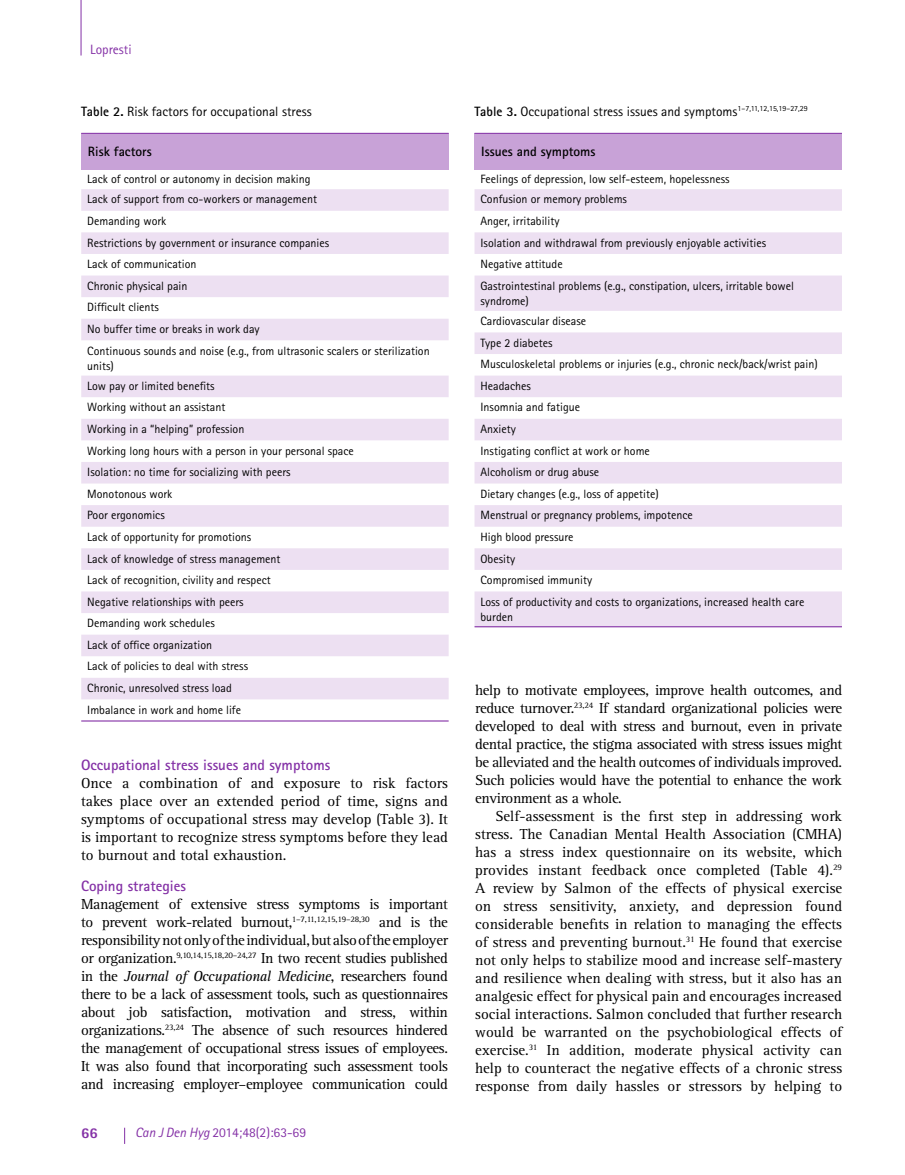
<style>
.page{position:relative;width:905px;height:1175px;background:#fff}
.page>*{position:absolute;margin:0;border:0;box-sizing:border-box;transform-origin:0 0}
.t1{font:15px/18px "Rotis Serif Std";letter-spacing:-.01em;color:#000;text-align:justify}
.t2{font:700 15px "Rotis Sans Serif Std";color:#8431a6}
.t3{font:800 15px "Rotis Sans Serif Std";color:#8431a6}
.t4{font:13.5px "Rotis Sans Serif Std";color:#000}
.t5{font:13.5px "Rotis Sans Serif Std";color:#8431a6}
.t6{font:700 13.5px "Rotis Sans Serif Std";color:#000}
.t7{font:12px/21.6px "Rotis Sans Serif Std";color:#000}
.s1{font-weight:700}
.s2{font-style:italic}
</style>
<div class="page">
<hr style="left:81px;top:0;width:1px;height:56px;background:#8431a6">
<svg style="left:124px;top:1127px;width:1px;height:16px"></svg>
<div style="left:81px;top:133px;width:367px;height:37px;background:#c8a2d7"></div>
<svg style="left:81px;top:189px;width:367px;height:510px"></svg>
<hr style="left:81px;top:720px;width:367px;height:1px;background:#8431a6">
<hr style="left:81px;top:133px;width:367px;height:1px;background:#8431a6">
<div style="left:474px;top:133px;width:368px;height:37px;background:#c8a2d7"></div>
<svg style="left:474px;top:189px;width:368px;height:437px;fill:#ede0f2"></svg>
<hr style="left:474px;top:626px;width:368px;height:1px;background:#8431a6">
<hr style="left:474px;top:133px;width:368px;height:1px;background:#8431a6">
<p class="t5" style="left:90px;top:41px;width:43px">Lopresti</p>
<p class="t4" style="left:81px;top:103px;width:232px"><span class="s1">Table 2.</span> Risk factors for occupational stress</p>
<p class="t6" style="left:88px;top:143px;width:65px">Risk factors</p>
<p class="t7" style="left:87px;top:169px;width:231px;line-height:20.2px">Lack of control or autonomy in decision making<br>Lack of support from co-workers or management</p>
<p class="t7" style="left:87px;top:210px;width:344px">Demanding work<br>Restrictions by government or insurance companies<br>Lack of communication<br>Chronic physical pain<br>Difficult clients<br>No buffer time or breaks in work day<br>Continuous sounds and noise (e.g., from ultrasonic scalers or sterilization</p>
<p class="t7" style="left:87px;top:355px;width:129px;line-height:20.2px">units)<br>Low pay or limited benefits</p>
<p class="t7" style="left:87px;top:396px;width:268px">Working without an assistant<br>Working in a “helping” profession<br>Working long hours with a person in your personal space Isolation: no time for socializing with peers<br>Monotonous work<br>Poor ergonomics<br>Lack of opportunity for promotions<br>Lack of knowledge of stress management<br>Lack of recognition, civility and respect<br>Negative relationships with peers<br>Demanding work schedules<br>Lack of office organization<br>Lack of policies to deal with stress<br>Chronic, unresolved stress load<br>Imbalance in work and home life</p>
<p class="t2" style="left:81px;top:755px;width:251px">Occupational stress issues and symptoms</p>
<p class="t1" style="left:81px;top:774px;width:368px">Once a combination of and exposure to risk factors takes place over an extended period of time, signs and symptoms of occupational stress may develop (Table 3). It is important to recognize stress symptoms before they lead to burnout and total exhaustion.</p>
<p class="t2" style="left:81px;top:876px;width:106px">Coping strategies</p>
<p class="t1" style="left:81px;top:895px;width:368px">Management of extensive stress symptoms is important to prevent work-related burnout,<sup>1–7,11,12,15,19–28,30</sup> and is the responsibility not only of the individual, but also of the employer or organization.<sup>9,10,14,15,18,20–24,27</sup> In two recent studies published in the <span class="s2">Journal of Occupational Medicine</span>, researchers found there to be a lack of assessment tools, such as questionnaires about job satisfaction, motivation and stress, within organizations.<sup>23,24</sup> The absence of such resources hindered the management of occupational stress issues of employees.<br>It was also found that incorporating such assessment tools and increasing employer–employee communication could</p>
<p class="t3" style="left:81px;top:1123px;width:18px">66</p>
<p class="t5" style="left:135px;top:1124px;width:172px"><span class="s2">Can J Den Hyg</span> 2014;48(2):63-69</p>
<p class="t4" style="left:474px;top:103px;width:334px"><span class="s1">Table 3.</span> Occupational stress issues and symptoms<sup>1–7,11,12,15,19–27,29</sup></p>
<p class="t6" style="left:481px;top:143px;width:116px">Issues and symptoms</p>
<p class="t7" style="left:480px;top:169px;width:250px;line-height:20.2px">Feelings of depression, low self-esteem, hopelessness<br>Confusion or memory problems</p>
<p class="t7" style="left:480px;top:210px;width:315px">Anger, irritability<br>Isolation and withdrawal from previously enjoyable activities Negative attitude<br>Gastrointestinal problems (e.g., constipation, ulcers, irritable bowel</p>
<p class="t7" style="left:480px;top:290px;width:107px;line-height:20.2px">syndrome)<br>Cardiovascular disease</p>
<p class="t7" style="left:480px;top:332px;width:339px">Type 2 diabetes<br>Musculoskeletal problems or injuries (e.g., chronic neck/back/wrist pain)<br>Headaches<br>Insomnia and fatigue<br>Anxiety<br>Instigating conflict at work or home<br>Alcoholism or drug abuse<br>Dietary changes (e.g., loss of appetite)<br>Menstrual or pregnancy problems, impotence<br>High blood pressure<br>Obesity<br>Compromised immunity<br>Loss of productivity and costs to organizations, increased health care</p>
<p class="t7" style="left:480px;top:606px;width:34px">burden</p>
<p class="t1" style="left:475px;top:681px;width:368px">help to motivate employees, improve health outcomes, and reduce turnover.<sup>23,24</sup> If standard organizational policies were developed to deal with stress and burnout, even in private dental practice, the stigma associated with stress issues might be alleviated and the health outcomes of individuals improved.<br>Such policies would have the potential to enhance the work environment as a whole.</p>
<p class="t1" style="left:475px;top:807px;width:368px;text-indent:20px">Self-assessment is the first step in addressing work stress. The Canadian Mental Health Association (CMHA) has a stress index questionnaire on its website, which provides instant feedback once completed (Table 4).<sup>29<br></sup>A review by Salmon of the effects of physical exercise on stress sensitivity, anxiety, and depression found considerable benefits in relation to managing the effects of stress and preventing burnout.<sup>31</sup> He found that exercise not only helps to stabilize mood and increase self-mastery and resilience when dealing with stress, but it also has an analgesic effect for physical pain and encourages increased social interactions. Salmon concluded that further research would be warranted on the psychobiological effects of exercise.<sup>31</sup> In addition, moderate physical activity can help to counteract the negative effects of a chronic stress response from daily hassles or stressors by helping to</p>
</div>
